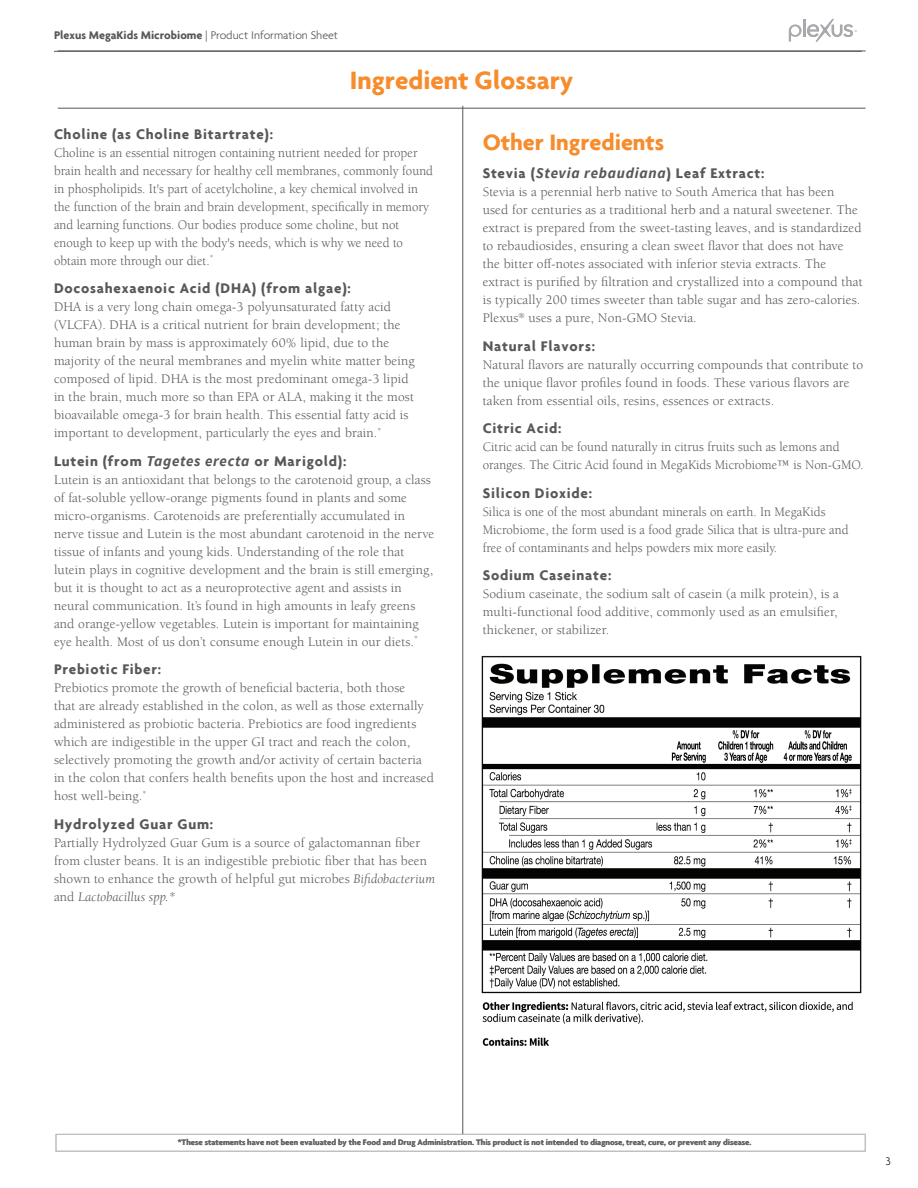
<style>
.page{position:relative;width:918px;height:1188px;background:#fff}
.page>*{position:absolute;margin:0;border:0;box-sizing:border-box;transform-origin:0 0}
.t1{font:700 27px "Agenda";color:#f68c2b}
.t2{font:700 24px "Agenda";color:#f68c2b}
.t3{font:700 15px "Agenda";letter-spacing:.05em;color:#57585a}
.t4{font:13.5px/18px "Berkeley Std";letter-spacing:.01em;color:#57585a}
.t5{font:13.5px/18px "Berkeley Std";letter-spacing:.01em;color:#57585a;scale:.95 1}
.t6{font:700 12px "Agenda";color:#57585a}
.t7{font:300 12px "Agenda";color:#231f20}
.t8{font:700 8.55px "Agenda";color:#69696c}
.s1{font-weight:300}
.s2{font-family:"Source Sans Pro";font-style:italic}
.s3{font-style:italic}
</style>
<div class="page">
<hr style="left:54px;top:51px;width:808px;height:1px;background:#57585a">
<svg style="left:789px;top:19px;width:68px;height:23px"></svg>
<div style="left:56px;top:1134px;width:810px;height:18px;border:1px solid #bcbdc0"></div>
<hr style="left:463px;top:106px;width:1px;height:1028px;background:#57585a">
<hr style="left:58px;top:51px;width:808px;height:1px;background:#57585a">
<hr style="left:58px;top:108px;width:808px;height:1px;background:#57585a">
<img style="left:481px;top:655px;width:381px;height:391px">
<p class="t6" style="left:54px;top:28px;width:286px">Plexus MegaKids Microbiome <span class="s1">| Product Information Sheet</span></p>
<h1 class="t1" style="left:350px;top:64px;width:225px">Ingredient Glossary</h1>
<p class="t3" style="left:54px;top:125px;width:221px">Choline (as Choline Bitartrate):</p>
<p class="t5" style="left:54px;top:144px;width:401px">Choline is an essential nitrogen containing nutrient needed for proper brain health and necessary for healthy cell membranes, commonly found in phospholipids. It's part of acetylcholine, a key chemical involved in the function of the brain and brain development, specifically in memory and learning functions. Our bodies produce some choline, but not enough to keep up with the body's needs, which is why we need to obtain more through our diet.<sup>*</sup></p>
<p class="t3" style="left:54px;top:279px;width:298px">Docosahexaenoic Acid (DHA) (from algae):</p>
<p class="t4" style="left:54px;top:298px;width:362px">DHA is a very long chain omega-3 polyunsaturated fatty acid (VLCFA). DHA is a critical nutrient for brain development; the human brain by mass is approximately 60% lipid, due to the majority of the neural membranes and myelin white matter being composed of lipid. DHA is the most predominant omega-3 lipid in the brain, much more so than EPA or ALA, making it the most bioavailable omega-3 for brain health. This essential fatty acid is important to development, particularly the eyes and brain.<sup>*</sup></p>
<p class="t3" style="left:54px;top:452px;width:294px">Lutein (from <span class="s2">Tagetes erecta</span> or Marigold):</p>
<p class="t4" style="left:54px;top:471px;width:382px">Lutein is an antioxidant that belongs to the carotenoid group, a class of fat-soluble yellow-orange pigments found in plants and some micro-organisms. Carotenoids are preferentially accumulated in nerve tissue and Lutein is the most abundant carotenoid in the nerve tissue of infants and young kids. Understanding of the role that lutein plays in cognitive development and the brain is still emerging, but it is thought to act as a neuroprotective agent and assists in neural communication. It’s found in high amounts in leafy greens and orange-yellow vegetables. Lutein is important for maintaining eye health. Most of us don’t consume enough Lutein in our diets.<sup>*</sup></p>
<p class="t3" style="left:54px;top:660px;width:109px">Prebiotic Fiber:</p>
<p class="t4" style="left:54px;top:679px;width:382px">Prebiotics promote the growth of beneficial bacteria, both those<br>that are already established in the colon, as well as those externally administered as probiotic bacteria. Prebiotics are food ingredients which are indigestible in the upper GI tract and reach the colon, selectively promoting the growth and/or activity of certain bacteria in the colon that confers health benefits upon the host and increased host well-being.<sup>*</sup></p>
<p class="t3" style="left:54px;top:815px;width:161px">Hydrolyzed Guar Gum:</p>
<p class="t4" style="left:54px;top:834px;width:383px">Partially Hydrolyzed Guar Gum is a source of galactomannan fiber from cluster beans. It is an indigestible prebiotic fiber that has been shown to enhance the growth of helpful gut microbes <span class="s3">Bifidobacterium </span>and <span class="s3">Lactobacillus spp.</span>*</p>
<h2 class="t2" style="left:483px;top:127px;width:183px">Other Ingredients</h2>
<p class="t3" style="left:483px;top:164px;width:283px">Stevia (<span class="s2">Stevia rebaudiana</span>) Leaf Extract:</p>
<p class="t4" style="left:483px;top:183px;width:382px">Stevia is a perennial herb native to South America that has been used for centuries as a traditional herb and a natural sweetener. The extract is prepared from the sweet-tasting leaves, and is standardized to rebaudiosides, ensuring a clean sweet flavor that does not have the bitter off-notes associated with inferior stevia extracts. The extract is purified by filtration and crystallized into a compound that is typically 200 times sweeter than table sugar and has zero-calories.<br>Plexus<sup>®</sup> uses a pure, Non-GMO Stevia.</p>
<p class="t3" style="left:483px;top:337px;width:114px">Natural Flavors:</p>
<p class="t4" style="left:483px;top:356px;width:382px">Natural flavors are naturally occurring compounds that contribute to the unique flavor profiles found in foods. These various flavors are taken from essential oils, resins, essences or extracts.</p>
<p class="t3" style="left:483px;top:419px;width:80px">Citric Acid:</p>
<p class="t5" style="left:483px;top:438px;width:402px">Citric acid can be found naturally in citrus fruits such as lemons and oranges. The Citric Acid found in MegaKids Microbiome™ is Non-GMO.</p>
<p class="t3" style="left:483px;top:484px;width:111px">Silicon Dioxide:</p>
<p class="t5" style="left:483px;top:503px;width:387px">Silica is one of the most abundant minerals on earth. In MegaKids<br>Microbiome, the form used is a food grade Silica that is ultra-pure and free of contaminants and helps powders mix more easily.</p>
<p class="t3" style="left:483px;top:566px;width:130px">Sodium Caseinate:</p>
<p class="t4" style="left:483px;top:585px;width:358px;text-align:justify">Sodium caseinate, the sodium salt of casein (a milk protein), is a multi-functional food additive, commonly used as an emulsifier, thickener, or stabilizer.</p>
<p class="t8" style="left:178px;top:1137px;width:575px">*These statements have not been evaluated by the Food and Drug Administration. This product is not intended to diagnose, treat, cure, or prevent any disease.</p>
<p class="t7" style="left:886px;top:1154px;width:7px">3</p>
</div>
